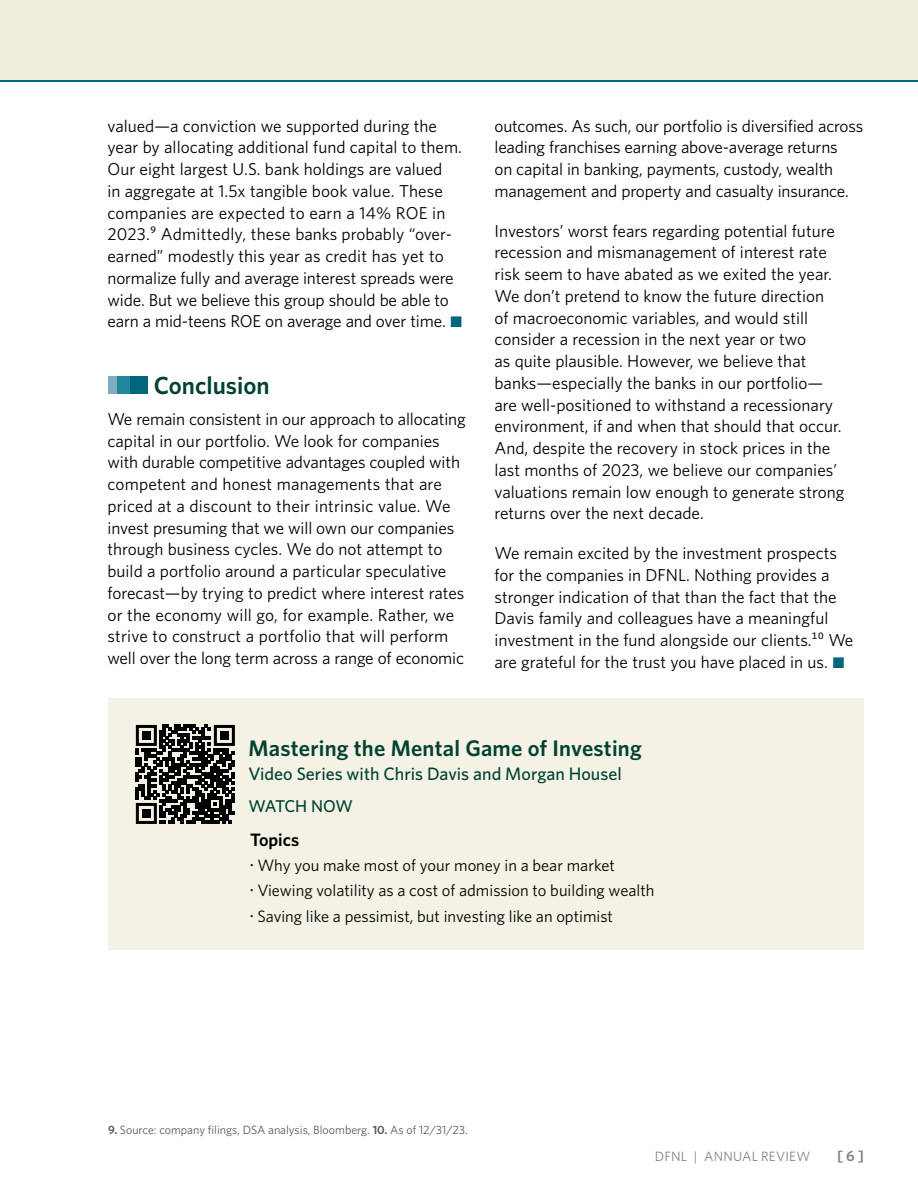
<style>
.page{position:relative;width:918px;height:1188px;background:#fff}
.page>*{position:absolute;margin:0;border:0;box-sizing:border-box;transform-origin:0 0}
.t1{font:600 24.75px "Whitney";color:#004133}
.t2{font:600 22.5px "Whitney";letter-spacing:.01em;color:#004133}
.t3{font:500 18px "Whitney";color:#004133}
.t4{font:600 18px "Whitney";color:#000}
.t5{font:17.25px/21.8px "Whitney";color:#000}
.t6{font:500 17.1px "Whitney";letter-spacing:-.035em;color:#004133}
.t7{font:16.5px "Whitney";color:#000}
.t8{font:600 15px "Whitney";color:#808285}
.t9{font:13.5px "Whitney";letter-spacing:.01em;color:#808285}
.t10{font:12px "Whitney";color:#58595b}
.s1{font-family:"Mercury Text G1";color:#00667d}
.s2{font-weight:600}
</style>
<div class="page">
<div style="left:0;top:0;width:918px;height:80px;background:#f0eedb"></div>
<hr style="left:0;top:80px;width:918px;height:2px;background:#00667d">
<div style="left:130px;top:377px;width:18px;height:17px;background:#00667d"></div>
<div style="left:117px;top:377px;width:13px;height:17px;background:#1f869c"></div>
<div style="left:108px;top:377px;width:9px;height:17px;background:#7eafc0"></div>
<div style="left:108px;top:698px;width:756px;height:252px;background:#f4f2e4"></div>
<div style="left:130px;top:719px;width:111px;height:111px;background:linear-gradient(to right,#f4f2e4,#f4f2e4)"></div>
<svg style="left:136px;top:725px;width:99px;height:99px"></svg>
<div style="left:142px;top:731px;width:9px;height:9px;background:#000"></div>
<div style="left:220px;top:731px;width:9px;height:9px;background:#000"></div>
<div style="left:142px;top:809px;width:9px;height:9px;background:#000"></div>
<p class="t5" style="left:108px;top:114px;width:357px">valued—a conviction we supported during the year by allocating additional fund capital to them.<br>Our eight largest U.S. bank holdings are valued<br>in aggregate at 1.5x tangible book value. These companies are expected to earn a 14% ROE in 2023.9 Admittedly, these banks probably “over&shy;earned” modestly this year as credit has yet to normalize fully and average interest spreads were wide. But we believe this group should be able to earn a mid-teens ROE on average and over time. <span class="s1">•</span></p>
<p class="t1" style="left:154px;top:369px;width:117px">Conclusion</p>
<p class="t5" style="left:108px;top:408px;width:360px">We remain consistent in our approach to allocating capital in our portfolio. We look for companies with durable competitive advantages coupled with competent and honest managements that are priced at a discount to their intrinsic value. We invest presuming that we will own our companies through business cycles. We do not attempt to build a portfolio around a particular speculative forecast—by trying to predict where interest rates or the economy will go, for example. Rather, we strive to construct a portfolio that will perform well over the long term across a range of economic</p>
<p class="t5" style="left:495px;top:114px;width:370px">outcomes. As such, our portfolio is diversified across leading franchises earning above-average returns<br>on capital in banking, payments, custody, wealth management and property and casualty insurance.</p>
<p class="t5" style="left:495px;top:219px;width:352px">Investors’ worst fears regarding potential future recession and mismanagement of interest rate risk seem to have abated as we exited the year.<br>We don’t pretend to know the future direction<br>of macroeconomic variables, and would still consider a recession in the next year or two<br>as quite plausible. However, we believe that banks—especially the banks in our portfolio— are well-positioned to withstand a recessionary environment, if and when that should that occur.<br>And, despite the recovery in stock prices in the last months of 2023, we believe our companies’ valuations remain low enough to generate strong returns over the next decade.</p>
<p class="t5" style="left:495px;top:542px;width:360px">We remain excited by the investment prospects for the companies in DFNL. Nothing provides a stronger indication of that than the fact that the Davis family and colleagues have a meaningful investment in the fund alongside our clients.10 We are grateful for the trust you have placed in us. <span class="s1">•</span></p>
<p class="t2" style="left:249px;top:733px;width:395px">Mastering the Mental Game of Investing</p>
<h2 class="t3" style="left:249px;top:762px;width:375px">Video Series with Chris Davis and Morgan Housel</h2>
<p class="t6" style="left:249px;top:794px;width:106px">WATCH NOW</p>
<h2 class="t4" style="left:250px;top:828px;width:51px">Topics</h2>
<h2 class="t7" style="left:250px;top:854px;width:366px"><sup>•</sup> Why you make most of your money in a bear market</h2>
<h2 class="t7" style="left:250px;top:880px;width:406px"><sup>•</sup> Viewing volatility as a cost of admission to building wealth</h2>
<h2 class="t7" style="left:250px;top:905px;width:364px"><sup>•</sup> Saving like a pessimist, but investing like an optimist</h2>
<p class="t10" style="left:108px;top:1122px;width:361px"><span class="s2">9.</span> Source: company filings, DSA analysis, Bloomberg. <span class="s2">10.</span> As of 12/31/23.</p>
<p class="t9" style="left:655px;top:1147px;width:157px">DFNL | ANNUAL REVIEW</p>
<p class="t8" style="left:837px;top:1146px;width:28px">[ 6 ]</p>
</div>
